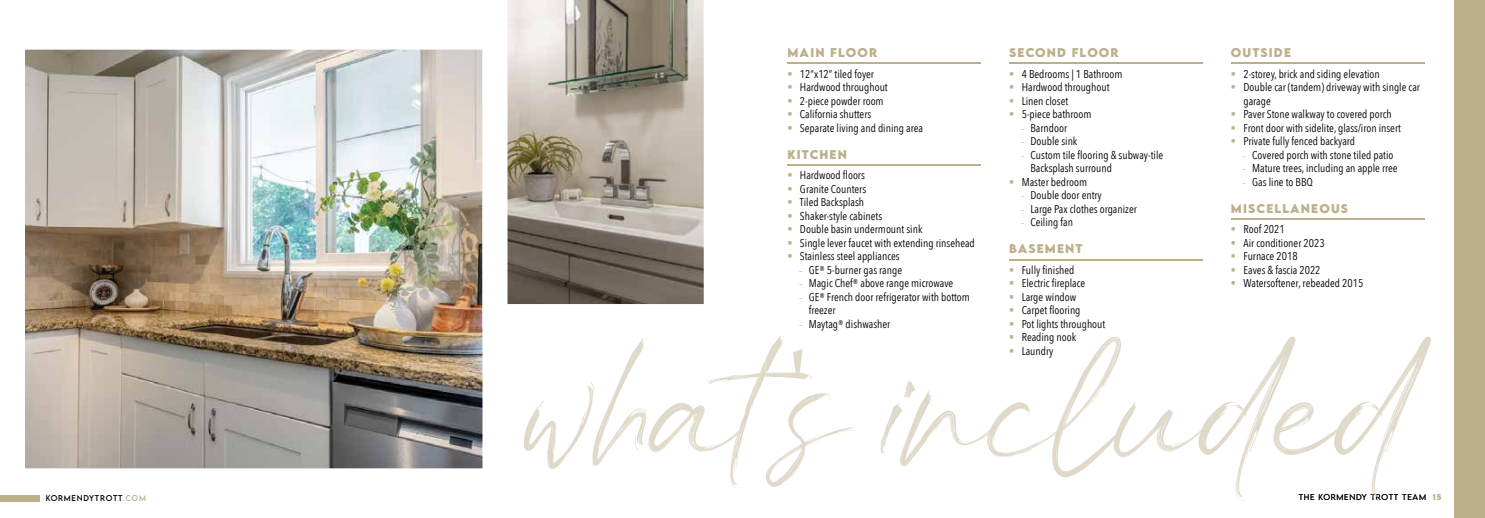
<style>
.page{position:relative;width:1485px;height:518px;background:#fff}
.page>*{position:absolute;margin:0;border:0;box-sizing:border-box;transform-origin:0 0}
.t1{font:116.75px "Hannah Gillberth Free";letter-spacing:-.12em;color:#e0d9c9}
.t2{font:11.25px/13.5px "Avenir Next Condensed";color:#000}
.t3{font:700 11.25px "LEMONMILK";letter-spacing:.1em;color:#bcaf8a}
.t4{font:300 7.5px "LEMONMILK";letter-spacing:.1em;color:#000}
.t5{font:7.5px "LEMONMILK";letter-spacing:.1em;color:#000}
.s1{color:#bcaf8a}
.s2{font-family:"Minion Pro";color:#bcaf8a}
.s3{font-weight:700;color:#bcaf8a}
</style>
<div class="page">
<div style="left:0;top:495px;width:40px;height:6px;background:#bcaf8a"></div>
<svg style="left:766px;top:350px;width:47px;height:137px"></svg>
<svg style="left:793px;top:349px;width:9px;height:28px"></svg>
<div style="left:1454px;top:0;width:31px;height:518px;background:#bcaf8a"></div>
<hr style="left:788px;top:63px;width:193px;height:1px;background:#bcaf8a">
<hr style="left:788px;top:164px;width:193px;height:2px;background:#bcaf8a">
<hr style="left:1009px;top:63px;width:194px;height:1px;background:#bcaf8a">
<hr style="left:1009px;top:259px;width:194px;height:1px;background:#bcaf8a">
<img style="left:25px;top:49px;width:458px;height:420px">
<svg style="left:507px;top:0;width:197px;height:304px;background:#9d9589"></svg>
<hr style="left:1231px;top:63px;width:194px;height:1px;background:#bcaf8a">
<hr style="left:1231px;top:218px;width:194px;height:2px;background:#bcaf8a">
<p class="t3" style="left:788px;top:45px;width:91px">MAiN FLOOR</p>
<p class="t2" style="left:788px;top:66px;width:88px"><span class="s1">▪</span> 12”x12” tiled foyer</p>
<p class="t2" style="left:788px;top:80px;width:102px"><span class="s1">▪</span> Hardwood throughout</p>
<p class="t2" style="left:788px;top:93px;width:98px"><span class="s1">▪</span> 2-piece powder room</p>
<p class="t2" style="left:788px;top:107px;width:85px"><span class="s1">▪</span> California shutters</p>
<p class="t2" style="left:788px;top:120px;width:137px"><span class="s1">▪</span> Separate living and dining area</p>
<p class="t3" style="left:788px;top:147px;width:61px">KiTCHEN</p>
<p class="t2" style="left:788px;top:168px;width:79px"><span class="s1">▪</span> Hardwood floors</p>
<p class="t2" style="left:788px;top:181px;width:80px"><span class="s1">▪</span> Granite Counters</p>
<p class="t2" style="left:788px;top:195px;width:78px"><span class="s1">▪</span> Tiled Backsplash</p>
<p class="t2" style="left:788px;top:208px;width:96px"><span class="s1">▪</span> Shaker-style cabinets</p>
<p class="t2" style="left:788px;top:222px;width:137px"><span class="s1">▪</span> Double basin undermount sink</p>
<p class="t2" style="left:788px;top:235px;width:189px"><span class="s1">▪</span> Single lever faucet with extending rinsehead</p>
<p class="t2" style="left:788px;top:249px;width:114px"><span class="s1">▪</span> Stainless steel appliances</p>
<p class="t2" style="left:799px;top:262px;width:105px"><span class="s2">-</span> GE® 5-burner gas range</p>
<p class="t2" style="left:799px;top:276px;width:156px"><span class="s2">-</span> Magic Chef® above range microwave</p>
<p class="t2" style="left:809px;top:289px;width:163px;text-indent:-10px"><span class="s2">-</span> GE® French door refrigerator with bottom freezer</p>
<p class="t2" style="left:799px;top:316px;width:93px"><span class="s2">-</span> Maytag® dishwasher</p>
<p class="t3" style="left:1009px;top:45px;width:111px">SECOND FLOOR</p>
<p class="t2" style="left:1009px;top:66px;width:115px"><span class="s1">▪</span> 4 Bedrooms | 1 Bathroom</p>
<p class="t2" style="left:1009px;top:80px;width:102px"><span class="s1">▪</span> Hardwood throughout</p>
<p class="t2" style="left:1009px;top:93px;width:60px"><span class="s1">▪</span> Linen closet</p>
<p class="t2" style="left:1009px;top:107px;width:84px"><span class="s1">▪</span> 5-piece bathroom</p>
<p class="t2" style="left:1020px;top:120px;width:48px"><span class="s2">-</span> Barndoor</p>
<p class="t2" style="left:1020px;top:134px;width:58px"><span class="s2">-</span> Double sink</p>
<p class="t2" style="left:1031px;top:147px;width:134px;text-indent:-10px"><span class="s2">-</span> Custom tile flooring &amp; subway-tile<br>Backsplash surround</p>
<p class="t2" style="left:1009px;top:174px;width:79px"><span class="s1">▪</span> Master bedroom</p>
<p class="t2" style="left:1020px;top:188px;width:83px"><span class="s2">-</span> Double door entry</p>
<p class="t2" style="left:1020px;top:201px;width:118px"><span class="s2">-</span> Large Pax clothes organizer</p>
<p class="t2" style="left:1020px;top:215px;width:54px"><span class="s2">-</span> Ceiling fan</p>
<p class="t3" style="left:1009px;top:241px;width:75px">BASEMENT</p>
<p class="t2" style="left:1009px;top:262px;width:67px"><span class="s1">▪</span> Fully finished</p>
<p class="t2" style="left:1009px;top:276px;width:78px"><span class="s1">▪</span> Electric fireplace</p>
<p class="t2" style="left:1009px;top:289px;width:69px"><span class="s1">▪</span> Large window</p>
<p class="t2" style="left:1009px;top:303px;width:73px"><span class="s1">▪</span> Carpet flooring</p>
<p class="t2" style="left:1009px;top:316px;width:98px"><span class="s1">▪</span> Pot lights throughout</p>
<p class="t2" style="left:1009px;top:330px;width:69px"><span class="s1">▪</span> Reading nook</p>
<p class="t2" style="left:1009px;top:343px;width:46px"><span class="s1">▪</span> Laundry</p>
<p class="t3" style="left:1231px;top:45px;width:62px">OUTSiDE</p>
<p class="t2" style="left:1231px;top:66px;width:150px"><span class="s1">▪</span> 2-storey, brick and siding elevation</p>
<p class="t2" style="left:1243px;top:80px;width:178px;text-indent:-12px"><span class="s1">▪</span> Double car (tandem) driveway with single car garage</p>
<p class="t2" style="left:1231px;top:107px;width:162px"><span class="s1">▪</span> Paver Stone walkway to covered porch</p>
<p class="t2" style="left:1231px;top:120px;width:171px"><span class="s1">▪</span> Front door with sidelite, glass/iron insert</p>
<p class="t2" style="left:1231px;top:134px;width:126px"><span class="s1">▪</span> Private fully fenced backyard</p>
<p class="t2" style="left:1242px;top:147px;width:153px"><span class="s2">-</span> Covered porch with stone tiled patio</p>
<p class="t2" style="left:1242px;top:161px;width:157px"><span class="s2">-</span> Mature trees, including an apple rree</p>
<p class="t2" style="left:1242px;top:174px;width:72px"><span class="s2">-</span> Gas line to BBQ</p>
<p class="t3" style="left:1231px;top:201px;width:119px">MiSCELLANEOUS</p>
<p class="t2" style="left:1231px;top:222px;width:55px"><span class="s1">▪</span> Roof 2021</p>
<p class="t2" style="left:1231px;top:235px;width:95px"><span class="s1">▪</span> Air conditioner 2023</p>
<p class="t2" style="left:1231px;top:249px;width:68px"><span class="s1">▪</span> Furnace 2018</p>
<p class="t2" style="left:1231px;top:262px;width:91px"><span class="s1">▪</span> Eaves &amp; fascia 2022</p>
<p class="t2" style="left:1231px;top:276px;width:134px"><span class="s1">▪</span> Watersoftener, rebeaded 2015</p>
<h1 class="t1" style="left:524px;top:323px;width:909px">whats included</h1>
<p class="t5" style="left:46px;top:493px;width:102px">KORMENDYTROTT<span class="s1">.COM</span></p>
<p class="t4" style="left:1299px;top:492px;width:144px">THE KORMENDY TROTT TEAM <span class="s3">15</span></p>
</div>
